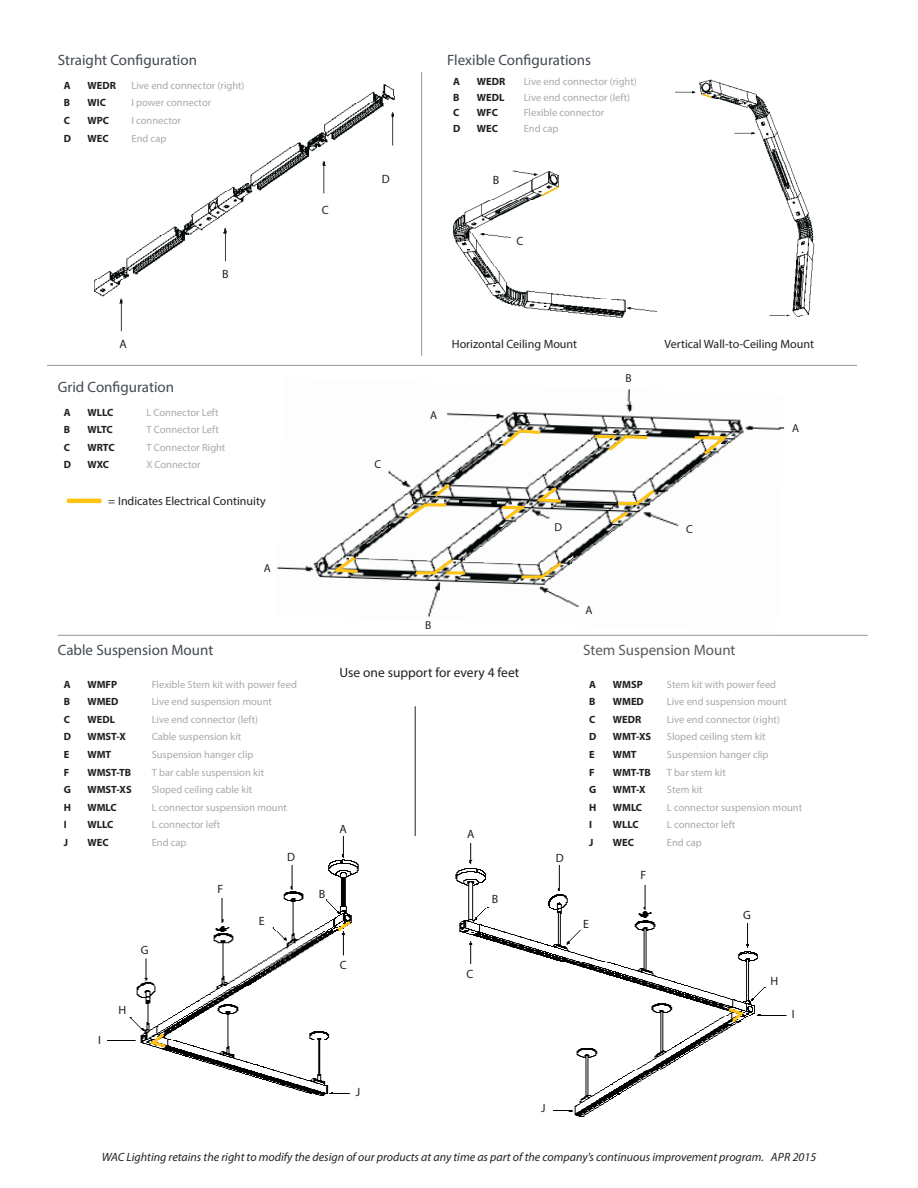
<style>
.page{position:relative;width:918px;height:1188px;background:#fff}
.page>*{position:absolute;margin:0;border:0;box-sizing:border-box;transform-origin:0 0}
.t1{font:15px "Myriad Pro";color:#434854}
.t2{font:15px "Myriad Pro";color:#58595b}
.t3{font:13.5px "Myriad Pro";color:#231f20}
.t4{font:italic 12px "Myriad Pro";color:#231f20}
.t5{font:12px "Myriad Pro";color:#231f20}
.t6{font:11.55px "Myriad Pro";color:#231f20}
.t7{font:10.5px "Myriad Pro";color:#a7a9ac}
.t8{font:700 10.5px "Myriad Pro";color:#231f20}
</style>
<div class="page">
<hr style="left:421px;top:72px;width:1px;height:284px;background:#949698">
<img style="left:94px;top:84px;width:301px;height:248px">
<img style="left:453px;top:170px;width:204px;height:148px">
<img style="left:675px;top:79px;width:140px;height:238px">
<hr style="left:415px;top:706px;width:1px;height:361px;background:#231f20">
<hr style="left:58px;top:635px;width:810px;height:1px;background:#949698">
<hr style="left:47px;top:365px;width:810px;height:1px;background:#949698">
<img style="left:447px;top:389px;width:338px;height:40px">
<img style="left:388px;top:429px;width:393px;height:63px">
<img style="left:325px;top:492px;width:354px;height:63px">
<img style="left:277px;top:555px;width:306px;height:60px">
<img style="left:107px;top:837px;width:309px;height:259px">
<img style="left:455px;top:843px;width:332px;height:274px">
<svg style="left:700px;top:92px;width:13px;height:7px"></svg>
<svg style="left:499px;top:428px;width:44px;height:21px"></svg>
<svg style="left:403px;top:481px;width:50px;height:40px"></svg>
<svg style="left:329px;top:554px;width:32px;height:21px"></svg>
<svg style="left:413px;top:556px;width:43px;height:20px"></svg>
<svg style="left:500px;top:484px;width:64px;height:39px"></svg>
<svg style="left:608px;top:487px;width:50px;height:39px"></svg>
<svg style="left:725px;top:1006px;width:22px;height:19px"></svg>
<svg style="left:147px;top:1030px;width:22px;height:20px"></svg>
<svg style="left:334px;top:918px;width:20px;height:16px"></svg>
<hr style="left:595px;top:435px;width:21px;height:3px;background:#ffc411">
<svg style="left:606px;top:434px;width:44px;height:20px"></svg>
<svg style="left:692px;top:435px;width:40px;height:23px"></svg>
<hr style="left:446px;top:571px;width:19px;height:3px;background:#ffc411">
<svg style="left:518px;top:559px;width:47px;height:21px"></svg>
<svg style="left:540px;top:185px;width:21px;height:13px"></svg>
<hr style="left:67px;top:499px;width:34px;height:4px;background:#ffc411">
<h1 class="t1" style="left:58px;top:51px;width:141px">Straight Configuration</h1>
<p class="t8" style="left:64px;top:78px;width:8px">A</p>
<p class="t8" style="left:87px;top:78px;width:30px">WEDR</p>
<p class="t7" style="left:132px;top:79px;width:115px">Live end connector (right)</p>
<p class="t8" style="left:64px;top:96px;width:8px">B</p>
<p class="t8" style="left:87px;top:96px;width:20px">WIC</p>
<p class="t7" style="left:132px;top:96px;width:81px">I power connector</p>
<p class="t8" style="left:64px;top:114px;width:8px">C</p>
<p class="t8" style="left:87px;top:114px;width:23px">WPC</p>
<p class="t7" style="left:132px;top:114px;width:51px">I connector</p>
<p class="t8" style="left:64px;top:131px;width:9px">D</p>
<p class="t8" style="left:87px;top:131px;width:23px">WEC</p>
<p class="t7" style="left:132px;top:132px;width:36px">End cap</p>
<p class="t5" style="left:222px;top:267px;width:8px">B</p>
<p class="t5" style="left:322px;top:202px;width:8px">C</p>
<p class="t5" style="left:382px;top:171px;width:9px">D</p>
<h1 class="t1" style="left:447px;top:51px;width:145px">Flexible Configurations</h1>
<p class="t8" style="left:453px;top:75px;width:8px">A</p>
<p class="t8" style="left:477px;top:75px;width:30px">WEDR</p>
<p class="t7" style="left:524px;top:75px;width:115px">Live end connector (right)</p>
<p class="t8" style="left:453px;top:90px;width:8px">B</p>
<p class="t8" style="left:477px;top:90px;width:29px">WEDL</p>
<p class="t7" style="left:524px;top:91px;width:108px">Live end connector (left)</p>
<p class="t8" style="left:453px;top:106px;width:8px">C</p>
<p class="t8" style="left:477px;top:106px;width:23px">WFC</p>
<p class="t7" style="left:524px;top:106px;width:82px">Flexible connector</p>
<p class="t8" style="left:453px;top:121px;width:9px">D</p>
<p class="t8" style="left:477px;top:121px;width:23px">WEC</p>
<p class="t7" style="left:524px;top:122px;width:36px">End cap</p>
<p class="t5" style="left:493px;top:173px;width:8px">B</p>
<p class="t5" style="left:516px;top:234px;width:8px">C</p>
<p class="t5" style="left:119px;top:337px;width:9px">A</p>
<h1 class="t1" style="left:58px;top:378px;width:118px">Grid Configuration</h1>
<p class="t8" style="left:64px;top:405px;width:8px">A</p>
<p class="t8" style="left:87px;top:405px;width:27px">WLLC</p>
<p class="t7" style="left:146px;top:406px;width:74px">L Connector Left</p>
<p class="t8" style="left:64px;top:423px;width:8px">B</p>
<p class="t8" style="left:87px;top:423px;width:27px">WLTC</p>
<p class="t7" style="left:146px;top:423px;width:74px">T Connector Left</p>
<p class="t8" style="left:64px;top:440px;width:8px">C</p>
<p class="t8" style="left:87px;top:440px;width:29px">WRTC</p>
<p class="t7" style="left:146px;top:441px;width:81px">T Connector Right</p>
<p class="t8" style="left:64px;top:458px;width:9px">D</p>
<p class="t8" style="left:87px;top:458px;width:23px">WXC</p>
<p class="t7" style="left:146px;top:458px;width:56px">X Connector</p>
<p class="t5" style="left:108px;top:493px;width:159px">= Indicates Electrical Continuity</p>
<h1 class="t1" style="left:58px;top:641px;width:157px">Cable Suspension Mount</h1>
<p class="t6" style="left:264px;top:561px;width:9px">A</p>
<p class="t8" style="left:64px;top:677px;width:8px">A</p>
<p class="t8" style="left:87px;top:677px;width:31px">WMFP</p>
<p class="t7" style="left:152px;top:678px;width:147px">Flexible Stem kit with power feed</p>
<p class="t8" style="left:64px;top:695px;width:8px">B</p>
<p class="t8" style="left:87px;top:695px;width:33px">WMED</p>
<p class="t7" style="left:152px;top:695px;width:122px">Live end suspension mount</p>
<p class="t8" style="left:64px;top:712px;width:8px">C</p>
<p class="t8" style="left:87px;top:712px;width:29px">WEDL</p>
<p class="t7" style="left:152px;top:713px;width:108px">Live end connector (left)</p>
<p class="t8" style="left:64px;top:730px;width:9px">D</p>
<p class="t8" style="left:87px;top:730px;width:40px">WMST-X</p>
<p class="t7" style="left:152px;top:730px;width:91px">Cable suspension kit</p>
<p class="t8" style="left:64px;top:748px;width:7px">E</p>
<p class="t8" style="left:87px;top:748px;width:25px">WMT</p>
<p class="t7" style="left:152px;top:748px;width:103px">Suspension hanger clip</p>
<p class="t8" style="left:64px;top:765px;width:7px">F</p>
<p class="t8" style="left:87px;top:765px;width:45px">WMST-TB</p>
<p class="t7" style="left:152px;top:766px;width:114px">T bar cable suspension kit</p>
<p class="t8" style="left:64px;top:783px;width:9px">G</p>
<p class="t8" style="left:87px;top:783px;width:46px">WMST-XS</p>
<p class="t7" style="left:152px;top:783px;width:102px">Sloped ceiling cable kit</p>
<p class="t8" style="left:64px;top:800px;width:9px">H</p>
<p class="t8" style="left:87px;top:800px;width:31px">WMLC</p>
<p class="t7" style="left:152px;top:801px;width:137px">L connector suspension mount</p>
<p class="t8" style="left:64px;top:818px;width:4px">I</p>
<p class="t8" style="left:87px;top:818px;width:27px">WLLC</p>
<p class="t7" style="left:152px;top:818px;width:70px">L connector left</p>
<p class="t8" style="left:64px;top:836px;width:6px">J</p>
<p class="t8" style="left:87px;top:836px;width:23px">WEC</p>
<p class="t7" style="left:152px;top:836px;width:36px">End cap</p>
<p class="t5" style="left:141px;top:942px;width:9px">G</p>
<p class="t5" style="left:98px;top:1032px;width:4px">I</p>
<p class="t5" style="left:118px;top:1003px;width:9px">H</p>
<p class="t5" style="left:217px;top:881px;width:7px">F</p>
<p class="t5" style="left:259px;top:914px;width:7px">E</p>
<p class="t5" style="left:287px;top:850px;width:9px">D</p>
<p class="t6" style="left:374px;top:457px;width:8px">C</p>
<p class="t6" style="left:430px;top:408px;width:9px">A</p>
<p class="t5" style="left:452px;top:337px;width:127px">Horizontal Ceiling Mount</p>
<p class="t5" style="left:665px;top:337px;width:151px">Vertical Wall-to-Ceiling Mount</p>
<p class="t6" style="left:626px;top:371px;width:8px">B</p>
<p class="t6" style="left:792px;top:421px;width:9px">A</p>
<p class="t6" style="left:554px;top:520px;width:9px">D</p>
<p class="t6" style="left:686px;top:522px;width:8px">C</p>
<p class="t6" style="left:425px;top:618px;width:8px">B</p>
<p class="t3" style="left:340px;top:664px;width:181px">Use one support for every 4 feet</p>
<p class="t5" style="left:340px;top:821px;width:9px">A</p>
<p class="t5" style="left:319px;top:887px;width:8px">B</p>
<p class="t5" style="left:340px;top:958px;width:8px">C</p>
<p class="t5" style="left:467px;top:827px;width:9px">A</p>
<p class="t5" style="left:492px;top:891px;width:8px">B</p>
<p class="t5" style="left:466px;top:966px;width:8px">C</p>
<p class="t5" style="left:556px;top:850px;width:9px">D</p>
<p class="t6" style="left:585px;top:603px;width:9px">A</p>
<h1 class="t2" style="left:583px;top:641px;width:154px">Stem Suspension Mount</h1>
<p class="t8" style="left:589px;top:677px;width:8px">A</p>
<p class="t8" style="left:613px;top:677px;width:31px">WMSP</p>
<p class="t7" style="left:667px;top:678px;width:111px">Stem kit with power feed</p>
<p class="t8" style="left:589px;top:695px;width:8px">B</p>
<p class="t8" style="left:613px;top:695px;width:33px">WMED</p>
<p class="t7" style="left:667px;top:695px;width:122px">Live end suspension mount</p>
<p class="t8" style="left:589px;top:712px;width:8px">C</p>
<p class="t8" style="left:613px;top:712px;width:30px">WEDR</p>
<p class="t7" style="left:667px;top:713px;width:115px">Live end connector (right)</p>
<p class="t8" style="left:589px;top:730px;width:9px">D</p>
<p class="t8" style="left:613px;top:730px;width:40px">WMT-XS</p>
<p class="t7" style="left:667px;top:730px;width:100px">Sloped ceiling stem kit</p>
<p class="t8" style="left:589px;top:748px;width:7px">E</p>
<p class="t8" style="left:613px;top:748px;width:25px">WMT</p>
<p class="t7" style="left:667px;top:748px;width:103px">Suspension hanger clip</p>
<p class="t8" style="left:589px;top:765px;width:7px">F</p>
<p class="t8" style="left:613px;top:765px;width:40px">WMT-TB</p>
<p class="t7" style="left:667px;top:766px;width:60px">T bar stem kit</p>
<p class="t8" style="left:589px;top:783px;width:9px">G</p>
<p class="t8" style="left:613px;top:783px;width:34px">WMT-X</p>
<p class="t7" style="left:667px;top:783px;width:37px">Stem kit</p>
<p class="t8" style="left:589px;top:800px;width:9px">H</p>
<p class="t8" style="left:613px;top:800px;width:31px">WMLC</p>
<p class="t7" style="left:667px;top:801px;width:137px">L connector suspension mount</p>
<p class="t8" style="left:589px;top:818px;width:4px">I</p>
<p class="t8" style="left:613px;top:818px;width:27px">WLLC</p>
<p class="t7" style="left:667px;top:818px;width:70px">L connector left</p>
<p class="t8" style="left:589px;top:836px;width:6px">J</p>
<p class="t8" style="left:613px;top:836px;width:23px">WEC</p>
<p class="t7" style="left:667px;top:836px;width:36px">End cap</p>
<p class="t5" style="left:583px;top:917px;width:7px">E</p>
<p class="t5" style="left:641px;top:868px;width:7px">F</p>
<p class="t5" style="left:743px;top:907px;width:9px">G</p>
<p class="t5" style="left:771px;top:974px;width:9px">H</p>
<p class="t5" style="left:792px;top:1007px;width:4px">I</p>
<p class="t5" style="left:356px;top:1084px;width:6px">J</p>
<p class="t5" style="left:541px;top:1101px;width:6px">J</p>
<p class="t4" style="left:102px;top:1149px;width:716px">WAC Lighting retains the right to modify the design of our products at any time as part of the company's continuous improvement program. Apr 2015</p>
</div>
